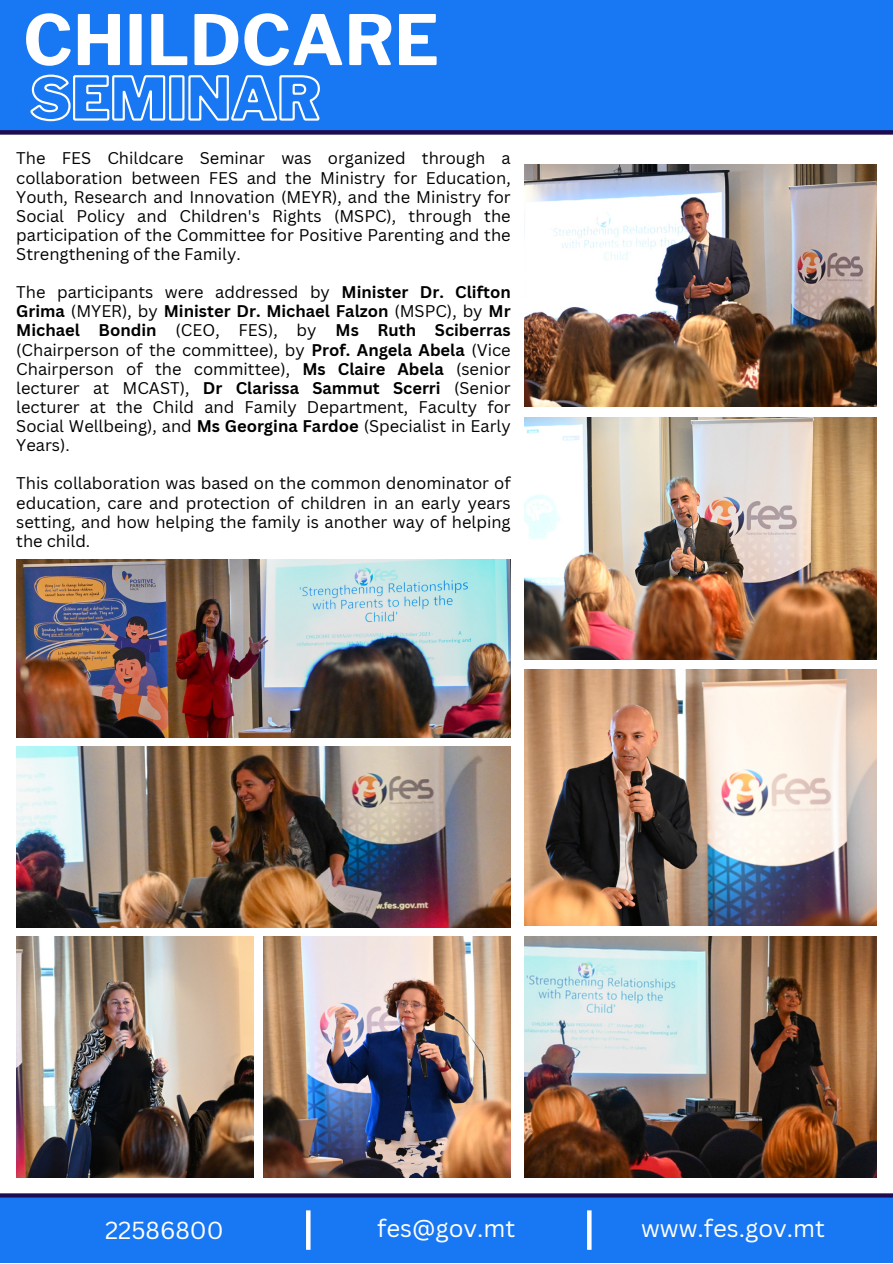
<style>
.page{position:relative;width:893px;height:1264px;background:#fff}
.page>*{position:absolute;margin:0;border:0;box-sizing:border-box;transform-origin:0 0}
.t1{font:700 68.85px "Libre Franklin";color:#fff}
.t2{font:24px "Canva Sans";color:#fff}
.t3{font:16.5px/19px "Canva Sans";color:#000;text-align:justify}
.s1{font-weight:700}
</style>
<div class="page">
<div style="left:0;top:1197px;width:892px;height:65px;background:#1877f2"></div>
<hr style="left:306px;top:1210px;width:4px;height:39px;background:#fff">
<svg style="left:587px;top:1210px;width:4px;height:39px"></svg>
<svg style="left:0;top:1193px;width:892px;height:4px;background:#30215f"></svg>
<div style="left:0;top:0;width:892px;height:130px;background:#1877f2"></div>
<div style="left:0;top:130px;width:892px;height:5px;background:#1d0d50"></div>
<img style="left:524px;top:165px;width:352px;height:241px">
<img style="left:524px;top:417px;width:352px;height:242px">
<img style="left:524px;top:936px;width:352px;height:241px">
<img style="left:524px;top:669px;width:352px;height:256px">
<img style="left:16px;top:559px;width:495px;height:178px">
<img style="left:16px;top:936px;width:237px;height:241px">
<img style="left:263px;top:936px;width:248px;height:241px">
<img style="left:16px;top:746px;width:495px;height:181px">
<svg style="left:30px;top:74px;width:290px;height:48px"></svg>
<p class="t1" style="left:23px;top:-1px;width:417px">CHILDCARE</p>
<p class="t3" style="left:16px;top:148px;width:496px">The FES Childcare Seminar was organized through a collaboration between FES and the Ministry for Education, Youth, Research and Innovation (MEYR), and the Ministry for Social Policy and Children's Rights (MSPC), through the participation of the Committee for Positive Parenting and the Strengthening of the Family.</p>
<p class="t3" style="left:16px;top:282px;width:496px">The participants were addressed by <span class="s1">Minister Dr. Clifton Grima</span> (MYER), by <span class="s1">Minister Dr. Michael Falzon</span> (MSPC), by <span class="s1">Mr Michael Bondin</span> (CEO, FES), by <span class="s1">Ms Ruth Sciberras </span>(Chairperson of the committee), by <span class="s1">Prof. Angela Abela</span> (Vice Chairperson of the committee), <span class="s1">Ms Claire Abela</span> (senior lecturer at MCAST), <span class="s1">Dr Clarissa Sammut Scerri</span> (Senior lecturer at the Child and Family Department, Faculty for Social Wellbeing), and <span class="s1">Ms Georgina Fardoe</span> (Specialist in Early Years).</p>
<p class="t3" style="left:16px;top:473px;width:496px">This collaboration was based on the common denominator of education, care and protection of children in an early years setting, and how helping the family is another way of helping the child.</p>
<p class="t2" style="left:105px;top:1212px;width:120px">22586800</p>
<p class="t2" style="left:377px;top:1210px;width:140px">fes@gov.mt</p>
<p class="t2" style="left:641px;top:1210px;width:185px">www.fes.gov.mt</p>
</div>
